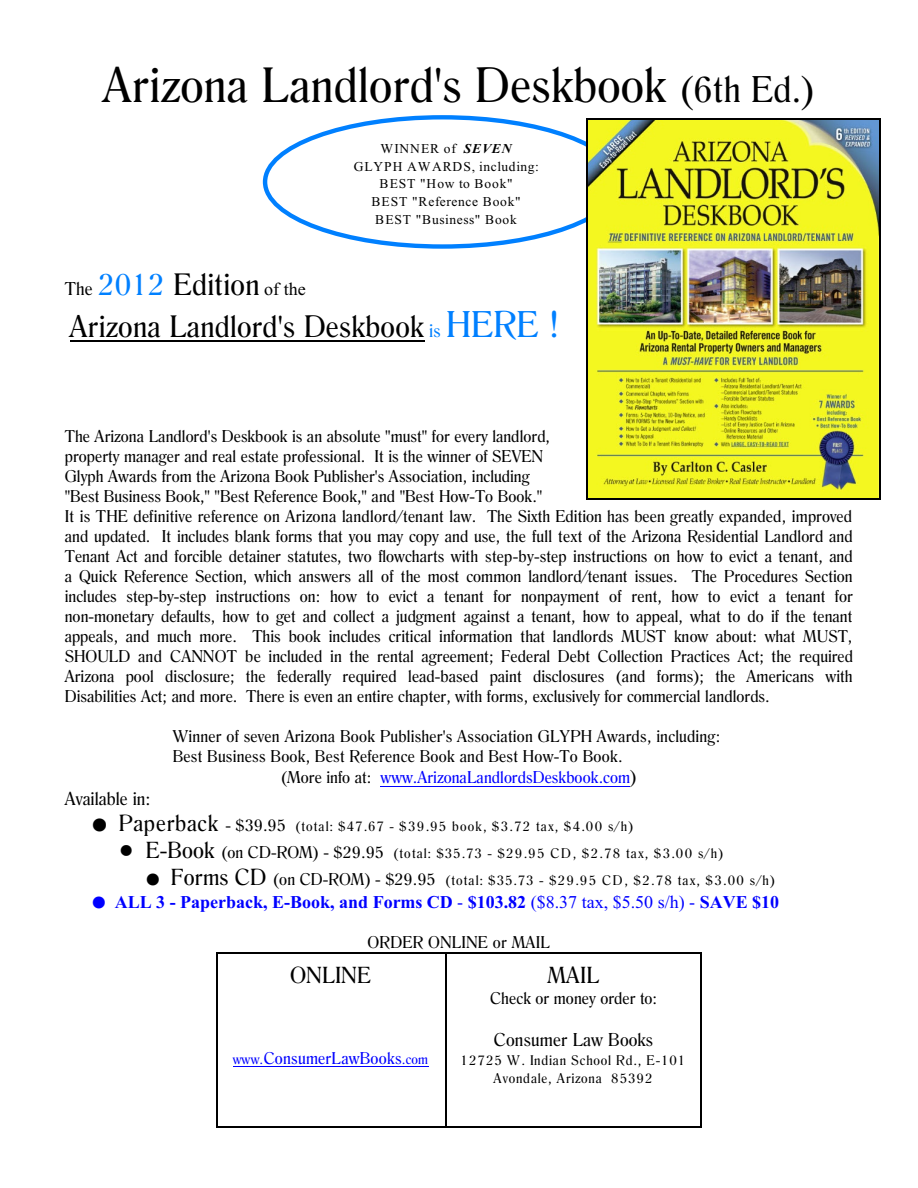
<style>
.page{position:relative;width:918px;height:1188px;background:#fff}
.page>*{position:absolute;margin:0;border:0;box-sizing:border-box;transform-origin:0 0}
.t1{font:48px "Romana BT";letter-spacing:.005em;color:#000}
.t2{font:30px/42.2px "Romana BT";letter-spacing:.01em;color:#000}
.t3{font:22.5px "Romana BT";letter-spacing:.01em;color:#000}
.t4{font:700 18px "Times New Roman";color:#00f}
.t5{font:18px "Romana BT";color:#000}
.t6{font:16.5px/20px "Romana BT";color:#000}
.t7{font:16.5px "Romana BT";color:#00f}
.t8{font:13.5px/18px "Romana BT";letter-spacing:.075em;color:#000;text-align:center}
.t9{font:13.5px/17.7px "Times New Roman";letter-spacing:.055em;color:#000;text-align:center}
.s1{font-size:36px}
.s2{font-weight:700;font-style:italic}
.s3{font-size:18px}
.s4{color:#0080ff}
.s5{font-family:"Times New Roman";font-size:18px}
.s6{font-size:18px;color:#0080ff}
.s7{font-size:36px;color:#0080ff}
.s8{font-style:italic}
.s9{color:#000}
.s10{font-size:18px;color:#000}
.s11{font-size:22.5px}
.s12{font-size:16.5px}
.s13{font-weight:400}
.s14{font-size:13.5px}
</style>
<div class="page">
<hr style="left:216px;top:952px;width:1px;height:176px;background:#000">
<hr style="left:216px;top:952px;width:229px;height:2px;background:#000">
<hr style="left:216px;top:1126px;width:229px;height:2px;background:#000">
<hr style="left:446px;top:952px;width:1px;height:176px;background:#000">
<hr style="left:701px;top:952px;width:1px;height:176px;background:#000">
<hr style="left:446px;top:952px;width:256px;height:2px;background:#000">
<hr style="left:446px;top:1126px;width:256px;height:2px;background:#000">
<hr style="left:70px;top:340px;width:354px;height:1px;background:#000">
<hr style="left:381px;top:786px;width:249px;height:1px;background:#00f">
<hr style="left:233px;top:1066px;width:196px;height:1px;background:#00f">
<svg style="left:262px;top:115px;width:324px;height:134px"></svg>
<img style="left:588px;top:119px;width:291px;height:379px">
<hr style="left:586px;top:118px;width:2px;height:381px;background:#000">
<hr style="left:879px;top:118px;width:1px;height:381px;background:#000">
<hr style="left:586px;top:118px;width:294px;height:1px;background:#000">
<hr style="left:586px;top:498px;width:294px;height:1px;background:#000">
<h1 class="t1" style="left:103px;top:65px;width:713px">Arizona Landlord's Deskbook <span class="s1">(6th Ed.)</span></h1>
<p class="t9" style="left:354px;top:141px;width:187px">WINNER of <span class="s2">SEVEN<br></span>GLYPH AWARDS, including:<br>BEST "How to Book"<br>BEST "Reference Book"<br>BEST "Business" Book</p>
<h2 class="t2" style="left:65px;top:266px;width:496px"><span class="s3">The</span> <span class="s4">2012</span> Edition <span class="s5">of the<br></span>Arizona Landlord's Deskbook <span class="s6">is</span> <span class="s7">HERE !</span></h2>
<p class="t6" style="left:65px;top:428px;width:790px">The Arizona Landlord's Deskbook is an absolute "must" for every landlord,<br>property manager and real estate professional. It is the winner of SEVEN<br>Glyph Awards from the Arizona Book Publisher's Association, including<br>"Best Business Book," "Best Reference Book," and "Best How-To Book."<br>It is <span class="s8">THE</span> definitive reference on Arizona landlord/tenant law. The Sixth Edition has been greatly expanded, improved and updated. It includes blank forms that you may copy and use, the full text of the Arizona Residential Landlord and Tenant Act and forcible detainer statutes, two flowcharts with step-by-step instructions on how to evict a tenant, and a Quick Reference Section, which answers all of the most common landlord/tenant issues. The Procedures Section includes step-by-step instructions on: how to evict a tenant for nonpayment of rent, how to evict a tenant for non-monetary defaults, how to get and collect a judgment against a tenant, how to appeal, what to do if the tenant appeals, and much more. This book includes critical information that landlords MUST know about: what MUST, SHOULD and CANNOT be included in the rental agreement; Federal Debt Collection Practices Act; the required Arizona pool disclosure; the federally required lead-based paint disclosures (and forms); the Americans with Disabilities Act; and more. There is even an entire chapter, with forms, exclusively for commercial landlords.</p>
<p class="t6" style="left:173px;top:727px;width:549px">Winner of seven Arizona Book Publisher's Association GLYPH Awards, including:</p>
<p class="t6" style="left:173px;top:747px;width:451px">Best Business Book, Best Reference Book and Best How-To Book.</p>
<p class="t7" style="left:281px;top:770px;width:357px"><span class="s9">(More info at:</span> www.ArizonaLandlordsDeskbook.com<span class="s10">)</span></p>
<p class="t5" style="left:65px;top:791px;width:87px">Available in:</p>
<p class="t8" style="left:119px;top:818px;width:516px"><span class="s11">Paperback</span> <span class="s12">- $39.95</span> (total: $47.67 - $39.95 book, $3.72 tax, $4.00 s/h)</p>
<p class="t8" style="left:146px;top:846px;width:579px"><span class="s11">E-Book</span> <span class="s12">(on CD-ROM) - $29.95</span> (total: $35.73 - $29.95 CD, $2.78 tax, $3.00 s/h)</p>
<p class="t8" style="left:171px;top:873px;width:606px"><span class="s11">Forms CD</span> <span class="s12">(on CD-ROM) - $29.95</span> (total: $35.73 - $29.95 CD, $2.78 tax, $3.00 s/h)</p>
<p class="t4" style="left:115px;top:896px;width:666px">ALL 3 - Paperback, E-Book, and Forms CD <span class="s13">-</span> $103.82 <span class="s13">($8.37 tax, $5.50 s/h) -</span> SAVE $10</p>
<p class="t6" style="left:368px;top:934px;width:184px">ORDER ONLINE or MAIL</p>
<h3 class="t3" style="left:290px;top:966px;width:82px">ONLINE</h3>
<h3 class="t3" style="left:548px;top:966px;width:53px">MAIL</h3>
<p class="t6" style="left:490px;top:990px;width:168px">Check or money order to:</p>
<p class="t5" style="left:494px;top:1032px;width:161px">Consumer Law Books</p>
<p class="t8" style="left:461px;top:1052px;width:226px">12725 W. Indian School Rd., E-101<br>Avondale, Arizona 85392</p>
<p class="t7" style="left:233px;top:1052px;width:197px"><span class="s14">www.</span>ConsumerLawBooks<span class="s14">.com</span></p>
</div>
